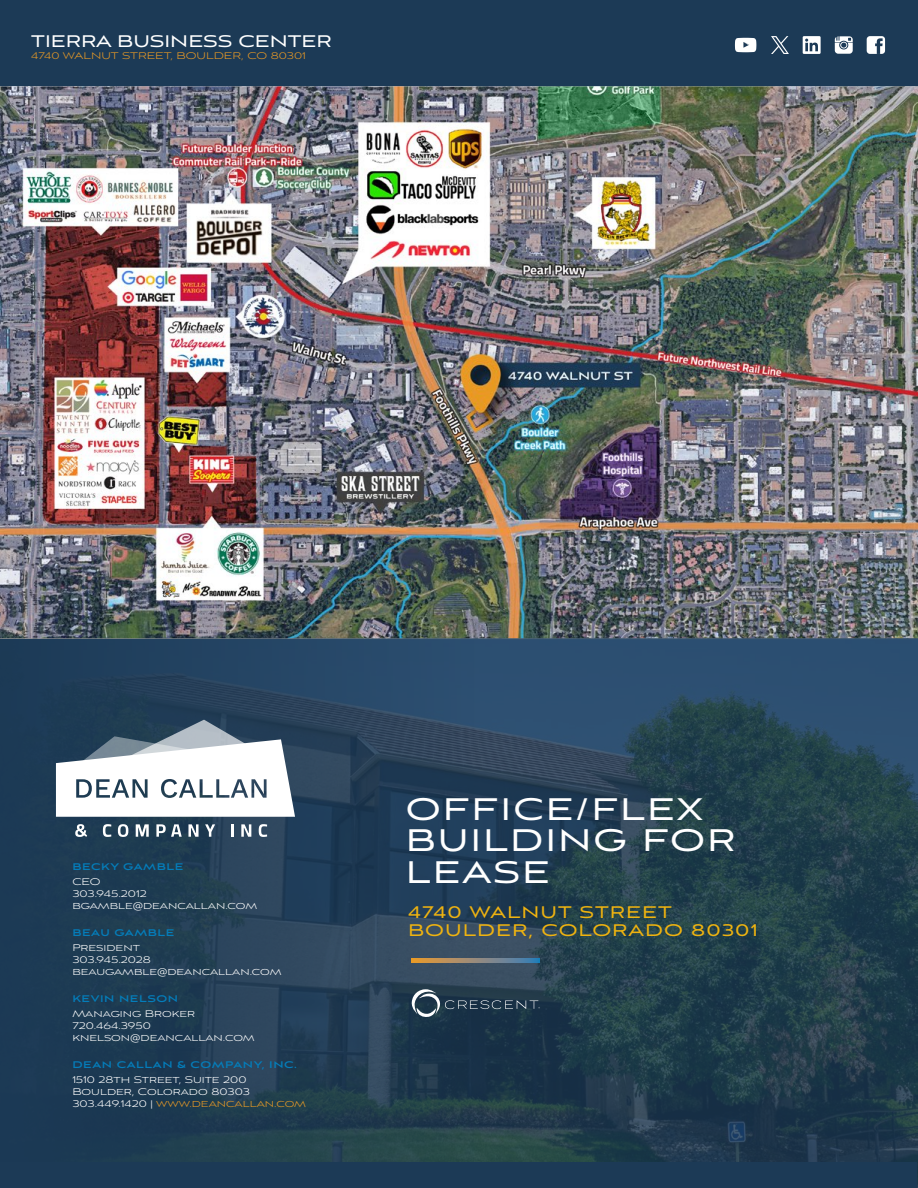
<style>
.page{position:relative;width:918px;height:1188px;background:#1c3a56}
.page>*{position:absolute;margin:0;border:0;box-sizing:border-box;transform-origin:0 0}
.t1{font:39px/31.5px "Aviano Sans";letter-spacing:.05em;color:#fff}
.t2{font:21px/18px "Aviano Sans";letter-spacing:.05em;color:#efb310}
.t3{font:21px "Aviano Sans";color:#fff}
.t4{font:300 12px/12px "Aviano Sans";color:#fff}
.t5{font:700 12px "Aviano Sans";letter-spacing:.05em;color:#047dba}
.t6{font:300 12px "Aviano Sans";color:#e99a25}
.s1{color:#e99a25}
</style>
<div class="page">
<svg style="left:835px;top:36px;width:18px;height:18px"></svg>
<div style="left:803px;top:36px;width:18px;height:18px;background:#fff"></div>
<svg style="left:805px;top:39px;width:13px;height:12px"></svg>
<div style="left:867px;top:36px;width:18px;height:18px;background:#fff;border-radius:3px"></div>
<svg style="left:875px;top:38px;width:8px;height:16px"></svg>
<svg style="left:735px;top:38px;width:21px;height:14px"></svg>
<svg style="left:475px;top:639px;width:443px;height:549px"></svg>
<svg style="left:771px;top:36px;width:18px;height:18px"></svg>
<svg style="left:0;top:638px;width:475px;height:524px"></svg>
<svg style="left:56px;top:720px;width:239px;height:97px"></svg>
<svg style="left:75px;top:824px;width:12px;height:13px"></svg>
<svg style="left:103px;top:824px;width:8px;height:13px"></svg>
<svg style="left:118px;top:824px;width:10px;height:13px"></svg>
<svg style="left:136px;top:824px;width:13px;height:13px"></svg>
<svg style="left:156px;top:824px;width:26px;height:13px"></svg>
<svg style="left:188px;top:824px;width:11px;height:13px"></svg>
<svg style="left:205px;top:824px;width:10px;height:13px"></svg>
<svg style="left:231px;top:824px;width:3px;height:13px"></svg>
<svg style="left:241px;top:824px;width:10px;height:13px"></svg>
<svg style="left:259px;top:824px;width:8px;height:13px"></svg>
<img style="left:0;top:86px;width:918px;height:552px">
<div style="left:1px;top:1162px;width:916px;height:25px;background:#1c3a56"></div>
<svg style="left:411px;top:958px;width:129px;height:5px"></svg>
<svg style="left:411px;top:987px;width:129px;height:30px"></svg>
<h2 class="t3" style="left:31px;top:31px;width:302px">TIERRA BUSINESS CENTER</h2>
<p class="t6" style="left:31px;top:50px;width:276px">4740 WALNUT STREET, BOULDER, CO 80301</p>
<p class="t5" style="left:72px;top:861px;width:112px">BECKY GAMBLE</p>
<p class="t4" style="left:72px;top:876px;width:186px">CEO<br>303.945.2012 bgamble@deancallan.com</p>
<p class="t5" style="left:72px;top:927px;width:104px">BEAU GAMBLE</p>
<p class="t4" style="left:72px;top:942px;width:211px">President<br>303.945.2028 beaugamble@deancallan.com</p>
<p class="t5" style="left:72px;top:993px;width:107px">KEVIN NELSON</p>
<p class="t4" style="left:72px;top:1008px;width:184px">Managing Broker<br>720.464.3950 knelson@deancallan.com</p>
<p class="t5" style="left:72px;top:1059px;width:226px">DEAN CALLAN &amp; COMPANY, INC.</p>
<p class="t4" style="left:72px;top:1074px;width:235px">1510 28th Street, Suite 200<br>Boulder, Colorado 80303<br>303.449.1420 | <span class="s1">www.deancallan.com</span></p>
<h1 class="t1" style="left:406px;top:795px;width:331px">OFFICE/FLEX<br>BUILDING FOR<br>LEASE</h1>
<h2 class="t2" style="left:408px;top:904px;width:351px">4740 WALNUT STREET<br>BOULDER, COLORADO 80301</h2>
</div>
